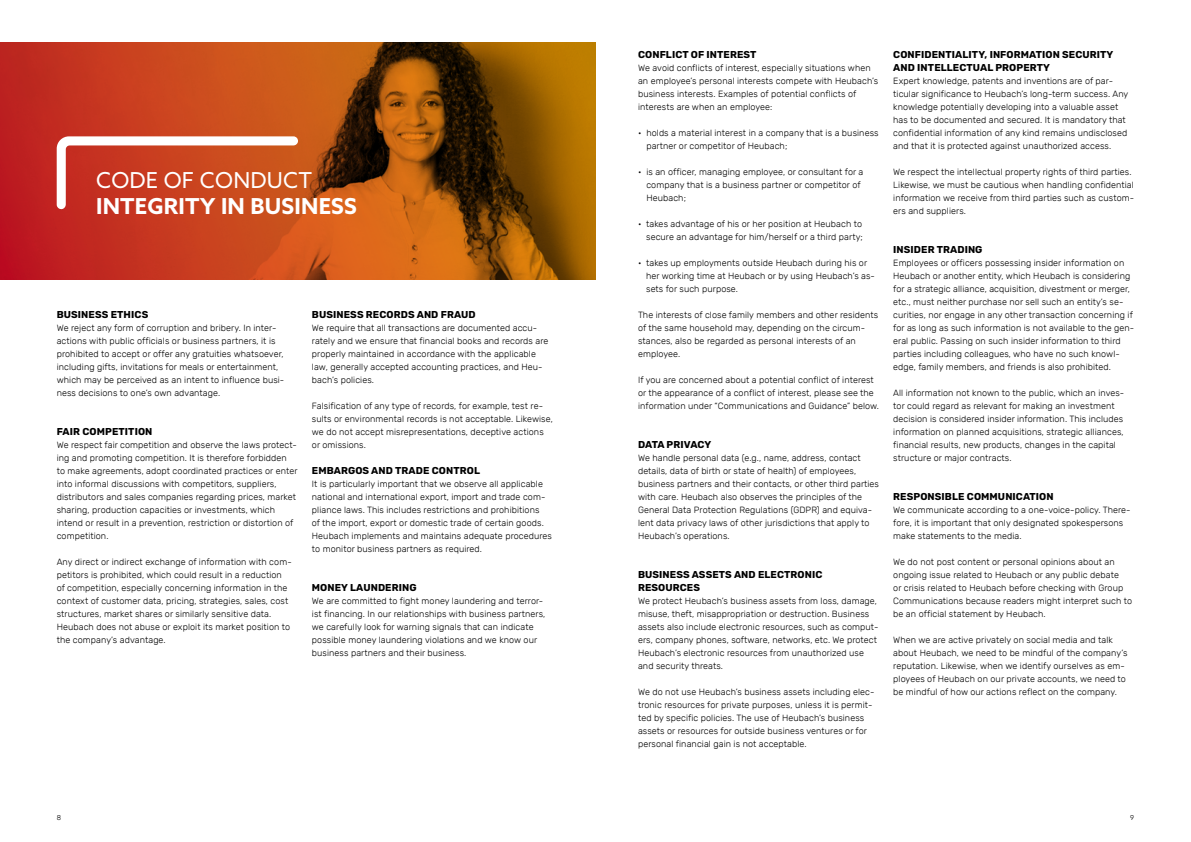
<style>
.page{position:relative;width:1191px;height:842px;background:#fff}
.page>*{position:absolute;margin:0;border:0;box-sizing:border-box;transform-origin:0 0}
.t1{font:700 22px "Azo Sans";letter-spacing:.01em;color:#fff}
.t2{font:22px "Azo Sans";letter-spacing:.01em;color:#fff}
.t3{font:700 10px/13px "Rubik";letter-spacing:.01em;color:#000}
.t4{font:300 9px/13px "Rubik";letter-spacing:.01em;color:#000}
.t5{font:300 7px "Rubik";color:#000}
</style>
<div class="page">
<svg style="left:0;top:43px;width:595px;height:236px;background:#a94613"></svg>
<svg style="left:57px;top:136px;width:241px;height:74px;background:#d05e40"></svg>
<h1 class="t2" style="left:96px;top:166px;width:217px">CODE OF CONDUCT</h1>
<h1 class="t1" style="left:96px;top:192px;width:262px">INTEGRITY IN BUSINESS</h1>
<p class="t3" style="left:57px;top:309px;width:93px">BUSINESS ETHICS</p>
<p class="t4" style="left:57px;top:322px;width:229px">We reject any form of corruption and bribery. In inter&shy;actions with public officials or business partners, it is prohibited to accept or offer any gratuities whatsoever, including gifts, invitations for meals or entertainment, which may be perceived as an intent to influence busi&shy;ness decisions to one’s own advantage.</p>
<p class="t3" style="left:57px;top:426px;width:97px">FAIR COMPETITION</p>
<p class="t4" style="left:57px;top:439px;width:242px">We respect fair competition and observe the laws protect&shy;ing and promoting competition. It is therefore forbidden<br>to make agreements, adopt coordinated practices or enter into informal discussions with competitors, suppliers, distributors and sales companies regarding prices, market sharing, production capacities or investments, which intend or result in a prevention, restriction or distortion of competition.</p>
<p class="t4" style="left:57px;top:556px;width:236px">Any direct or indirect exchange of information with com&shy;petitors is prohibited, which could result in a reduction of competition, especially concerning information in the context of customer data, pricing, strategies, sales, cost structures, market shares or similarly sensitive data.<br>Heubach does not abuse or exploit its market position to the company’s advantage.</p>
<p class="t3" style="left:312px;top:309px;width:165px">BUSINESS RECORDS AND FRAUD</p>
<p class="t4" style="left:312px;top:322px;width:238px">We require that all transactions are documented accu&shy;rately and we ensure that financial books and records are properly maintained in accordance with the applicable law, generally accepted accounting practices, and Heu&shy;bach’s policies.</p>
<p class="t4" style="left:312px;top:400px;width:242px">Falsification of any type of records, for example, test re&shy;sults or environmental records is not acceptable. Likewise, we do not accept misrepresentations, deceptive actions or omissions.</p>
<p class="t3" style="left:312px;top:465px;width:170px">EMBARGOS AND TRADE CONTROL</p>
<p class="t4" style="left:312px;top:478px;width:242px">It is particularly important that we observe all applicable national and international export, import and trade com&shy;pliance laws. This includes restrictions and prohibitions<br>of the import, export or domestic trade of certain goods.<br>Heubach implements and maintains adequate procedures to monitor business partners as required.</p>
<p class="t3" style="left:312px;top:582px;width:106px">MONEY LAUNDERING</p>
<p class="t4" style="left:312px;top:595px;width:235px">We are committed to fight money laundering and terror&shy;ist financing. In our relationships with business partners, we carefully look for warning signals that can indicate possible money laundering violations and we know our business partners and their business.</p>
<p class="t3" style="left:638px;top:49px;width:120px">CONFLICT OF INTEREST</p>
<p class="t4" style="left:638px;top:62px;width:242px">We avoid conflicts of interest, especially situations when an employee’s personal interests compete with Heubach’s business interests. Examples of potential conflicts of interests are when an employee:</p>
<p class="t4" style="left:646px;top:127px;width:234px;text-indent:-8px">• holds a material interest in a company that is a business partner or competitor of Heubach;</p>
<p class="t4" style="left:646px;top:166px;width:218px;text-indent:-8px">• is an officer, managing employee, or consultant for a company that is a business partner or competitor of<br>Heubach;</p>
<p class="t4" style="left:638px;top:218px;width:226px;text-align:right">• takes advantage of his or her position at Heubach to secure an advantage for him/herself or a third party;</p>
<p class="t4" style="left:646px;top:257px;width:230px;text-indent:-8px">• takes up employments outside Heubach during his or her working time at Heubach or by using Heubach’s as&shy;sets for such purpose.</p>
<p class="t4" style="left:638px;top:309px;width:242px">The interests of close family members and other residents of the same household may, depending on the circum&shy;stances, also be regarded as personal interests of an employee.</p>
<p class="t4" style="left:638px;top:374px;width:242px">If you are concerned about a potential conflict of interest or the appearance of a conflict of interest, please see the information under “Communications and Guidance” below.</p>
<p class="t3" style="left:638px;top:439px;width:75px">DATA PRIVACY</p>
<p class="t4" style="left:638px;top:452px;width:242px">We handle personal data (e.g., name, address, contact details, data of birth or state of health) of employees, business partners and their contacts, or other third parties with care. Heubach also observes the principles of the General Data Protection Regulations (GDPR) and equiva&shy;lent data privacy laws of other jurisdictions that apply to Heubach’s operations.</p>
<p class="t3" style="left:638px;top:569px;width:186px">BUSINESS ASSETS AND ELECTRONIC<br>RESOURCES</p>
<p class="t4" style="left:638px;top:595px;width:242px">We protect Heubach’s business assets from loss, damage, misuse, theft, misappropriation or destruction. Business assets also include electronic resources, such as comput&shy;ers, company phones, software, networks, etc. We protect Heubach’s electronic resources from unauthorized use and security threats.</p>
<p class="t4" style="left:638px;top:686px;width:238px">We do not use Heubach’s business assets including elec&shy;tronic resources for private purposes, unless it is permit&shy;ted by specific policies. The use of Heubach’s business assets or resources for outside business ventures or for personal financial gain is not acceptable.</p>
<p class="t3" style="left:893px;top:49px;width:222px">CONFIDENTIALITY, INFORMATION SECURITY<br>AND INTELLECTUAL PROPERTY</p>
<p class="t4" style="left:893px;top:75px;width:237px">Expert knowledge, patents and inventions are of par&shy;ticular significance to Heubach’s long-term success. Any knowledge potentially developing into a valuable asset has to be documented and secured. It is mandatory that confidential information of any kind remains undisclosed and that it is protected against unauthorized access.</p>
<p class="t4" style="left:893px;top:166px;width:242px">We respect the intellectual property rights of third parties.<br>Likewise, we must be cautious when handling confidential information we receive from third parties such as custom&shy;ers and suppliers.</p>
<p class="t3" style="left:893px;top:244px;width:91px">INSIDER TRADING</p>
<p class="t4" style="left:893px;top:257px;width:242px">Employees or officers possessing insider information on Heubach or another entity, which Heubach is considering for a strategic alliance, acquisition, divestment or merger, etc., must neither purchase nor sell such an entity’s se&shy;curities, nor engage in any other transaction concerning if for as long as such information is not available to the gen&shy;eral public. Passing on such insider information to third parties including colleagues, who have no such knowl&shy;edge, family members, and friends is also prohibited.</p>
<p class="t4" style="left:893px;top:387px;width:232px">All information not known to the public, which an inves&shy;tor could regard as relevant for making an investment decision is considered insider information. This includes information on planned acquisitions, strategic alliances, financial results, new products, changes in the capital structure or major contracts.</p>
<p class="t3" style="left:893px;top:491px;width:162px">RESPONSIBLE COMMUNICATION</p>
<p class="t4" style="left:893px;top:504px;width:239px">We communicate according to a one-voice-policy. There&shy;fore, it is important that only designated spokespersons make statements to the media.</p>
<p class="t4" style="left:893px;top:556px;width:240px">We do not post content or personal opinions about an ongoing issue related to Heubach or any public debate<br>or crisis related to Heubach before checking with Group Communications because readers might interpret such to be an official statement by Heubach.</p>
<p class="t4" style="left:893px;top:634px;width:236px">When we are active privately on social media and talk about Heubach, we need to be mindful of the company’s reputation. Likewise, when we identify ourselves as em&shy;ployees of Heubach on our private accounts, we need to be mindful of how our actions reflect on the company.</p>
<p class="t5" style="left:57px;top:814px;width:6px">8</p>
<p class="t5" style="left:1130px;top:814px;width:6px">9</p>
</div>
